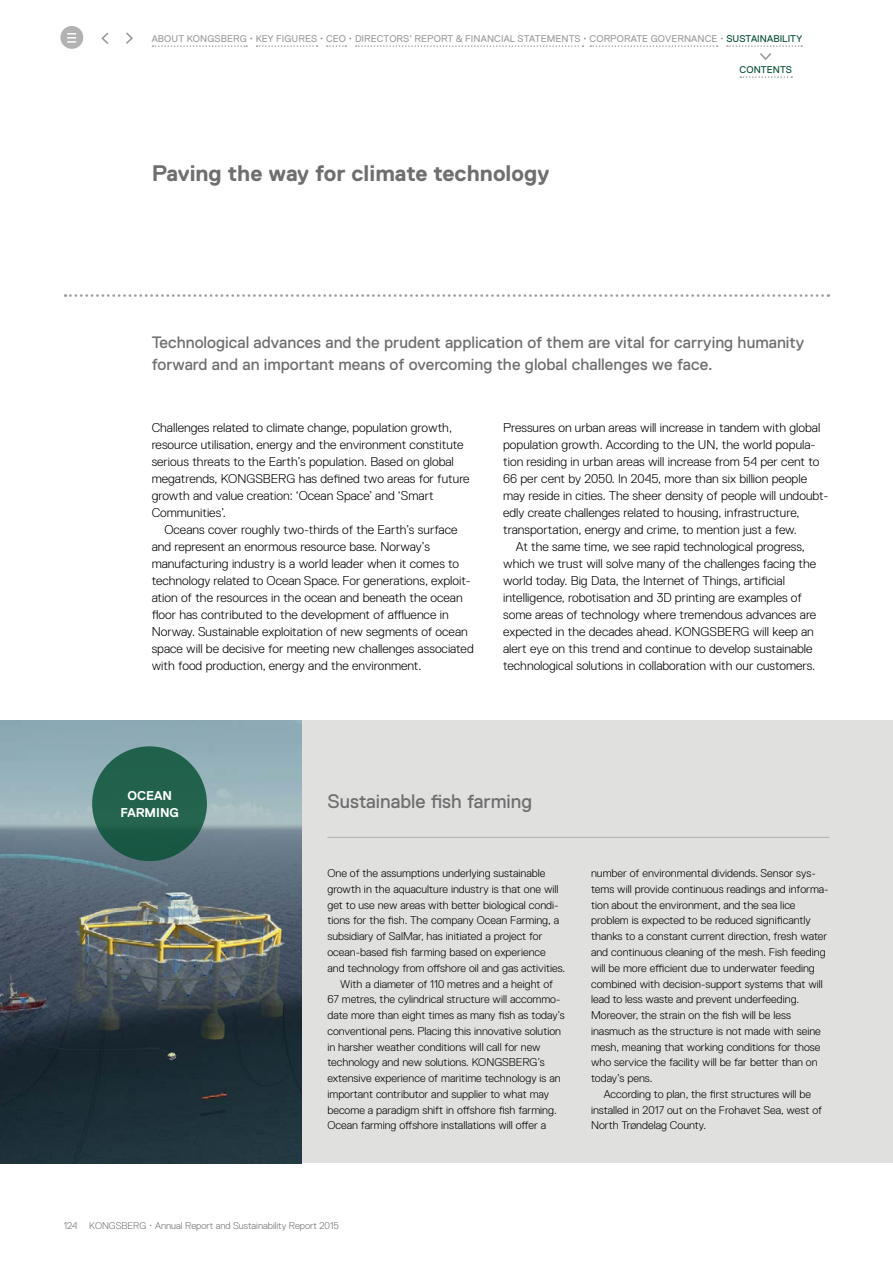
<style>
.page{position:relative;width:893px;height:1263px;background:#fff}
.page>*{position:absolute;margin:0;border:0;box-sizing:border-box;transform-origin:0 0}
.t1{font:700 22.5px "Replica Pro";color:#706f6f}
.t2{font:19.5px "Replica Pro";color:#706f6f}
.t3{font:16.5px/22.5px "Replica Pro";color:#706f6f}
.t4{font:300 12.75px/17px "Replica Pro";color:#000}
.t5{font:700 12.75px/17px "Replica Pro";color:#fff;text-align:center}
.t6{font:300 11.25px "Replica Pro";color:#000}
.t7{font:9.75px "Replica Pro";letter-spacing:.01em;color:#9d9d9c}
.t8{font:300 9.75px "Replica Pro";color:#706f6f}
.t9{font:9.75px "Replica Pro";letter-spacing:.01em;color:#044e31}
.s1{color:#044e31}
</style>
<div class="page">
<svg style="left:152px;top:45px;width:95px;height:2px"></svg>
<svg style="left:256px;top:45px;width:61px;height:2px"></svg>
<svg style="left:327px;top:45px;width:19px;height:2px"></svg>
<svg style="left:356px;top:45px;width:227px;height:2px"></svg>
<svg style="left:590px;top:45px;width:128px;height:2px"></svg>
<svg style="left:727px;top:45px;width:75px;height:15px"></svg>
<svg style="left:740px;top:76px;width:52px;height:2px"></svg>
<div style="left:0;top:721px;width:893px;height:442px;background:#e0e0df"></div>
<hr style="left:327px;top:837px;width:502px;height:1px;background:#b3b2b2">
<img style="left:0;top:721px;width:302px;height:442px">
<div style="left:92px;top:746px;width:115px;height:115px;background:#21624d;border-radius:50%"></div>
<svg style="left:65px;top:294px;width:764px;height:3px"></svg>
<svg style="left:101px;top:32px;width:8px;height:12px"></svg>
<svg style="left:126px;top:32px;width:7px;height:12px"></svg>
<div style="left:60px;top:26px;width:23px;height:23px;background:#b3b2b2;border-radius:50%"></div>
<svg style="left:67px;top:33px;width:9px;height:10px"></svg>
<p class="t7" style="left:152px;top:33px;width:652px">ABOUT KONGSBERG • KEY FIGURES • CEO • DIRECTORS’ REPORT &amp; FINANCIAL STATEMENTS • CORPORATE GOVERNANCE • <span class="s1">SUSTAINABILITY</span></p>
<p class="t9" style="left:739px;top:64px;width:54px">CONTENTS</p>
<h1 class="t1" style="left:152px;top:161px;width:399px">Paving the way for climate technology</h1>
<p class="t3" style="left:152px;top:331px;width:654px">Technological advances and the prudent application of them are vital for carrying humanity forward and an important means of overcoming the global challenges we face.</p>
<p class="t4" style="left:152px;top:419px;width:319px">Challenges related to climate change, population growth, resource utilisation, energy and the environment constitute serious threats to the Earth’s population. Based on global megatrends, KONGSBERG has defined two areas for future growth and value creation: ‘Ocean Space’ and ‘Smart Communities’.</p>
<p class="t4" style="left:152px;top:521px;width:324px;text-indent:13px">Oceans cover roughly two-thirds of the Earth’s surface and represent an enormous resource base. Norway’s manufacturing industry is a world leader when it comes to technology related to Ocean Space. For generations, exploit-- ation of the resources in the ocean and beneath the ocean floor has contributed to the development of affluence in Norway. Sustainable exploitation of new segments of ocean space will be decisive for meeting new challenges associated with food production, energy and the environment.</p>
<p class="t4" style="left:503px;top:419px;width:319px">Pressures on urban areas will increase in tandem with global</p>
<p class="t4" style="left:503px;top:436px;width:314px">population growth. According to the UN, the world popula-</p>
<p class="t4" style="left:503px;top:453px;width:318px">tion residing in urban areas will increase from 54 per cent to</p>
<p class="t4" style="left:503px;top:470px;width:305px">66 per cent by 2050. In 2045, more than six billion people</p>
<p class="t4" style="left:503px;top:487px;width:327px">may reside in cities. The sheer density of people will undoubt-</p>
<p class="t4" style="left:503px;top:504px;width:298px">edly create challenges related to housing, infrastructure,</p>
<p class="t4" style="left:503px;top:521px;width:295px">transportation, energy and crime, to mention just a few.</p>
<p class="t4" style="left:516px;top:538px;width:291px">At the same time, we see rapid technological progress,</p>
<p class="t4" style="left:503px;top:555px;width:315px">which we trust will solve many of the challenges facing the</p>
<p class="t4" style="left:503px;top:572px;width:283px">world today. Big Data, the Internet of Things, artificial</p>
<p class="t4" style="left:503px;top:589px;width:300px">intelligence, robotisation and 3D printing are examples of</p>
<p class="t4" style="left:503px;top:606px;width:315px">some areas of technology where tremendous advances are</p>
<p class="t4" style="left:503px;top:623px;width:312px">expected in the decades ahead. KONGSBERG will keep an</p>
<p class="t4" style="left:503px;top:640px;width:311px">alert eye on this trend and continue to develop sustainable</p>
<p class="t4" style="left:503px;top:657px;width:314px">technological solutions in collaboration with our customers.</p>
<p class="t5" style="left:120px;top:787px;width:60px">OCEAN<br>FARMING</p>
<h2 class="t2" style="left:327px;top:791px;width:206px">Sustainable fish farming</h2>
<p class="t6" style="left:327px;top:867px;width:220px">One of the assumptions underlying sustainable</p>
<p class="t6" style="left:327px;top:883px;width:233px">growth in the aquaculture industry is that one will</p>
<p class="t6" style="left:327px;top:898px;width:233px">get to use new areas with better biological condi-</p>
<p class="t6" style="left:327px;top:914px;width:233px">tions for the fish. The company Ocean Farming, a</p>
<p class="t6" style="left:327px;top:930px;width:217px">subsidiary of SalMar, has initiated a project for</p>
<p class="t6" style="left:327px;top:946px;width:220px">ocean-based fish farming based on experience</p>
<p class="t6" style="left:327px;top:961px;width:239px">and technology from offshore oil and gas activities.</p>
<p class="t6" style="left:340px;top:977px;width:214px">With a diameter of 110 metres and a height of</p>
<p class="t6" style="left:327px;top:993px;width:235px">67 metres, the cylindrical structure will accommo-</p>
<p class="t6" style="left:327px;top:1009px;width:239px">date more than eight times as many fish as today’s</p>
<p class="t6" style="left:327px;top:1024px;width:235px">conventional pens. Placing this innovative solution</p>
<p class="t6" style="left:327px;top:1040px;width:215px">in harsher weather conditions will call for new</p>
<p class="t6" style="left:327px;top:1056px;width:219px">technology and new solutions. KONGSBERG’s</p>
<p class="t6" style="left:327px;top:1072px;width:235px">extensive experience of maritime technology is an</p>
<p class="t6" style="left:327px;top:1087px;width:223px">important contributor and supplier to what may</p>
<p class="t6" style="left:327px;top:1103px;width:231px">become a paradigm shift in offshore fish farming.</p>
<p class="t6" style="left:327px;top:1119px;width:220px">Ocean farming offshore installations will offer a</p>
<p class="t6" style="left:591px;top:867px;width:226px">number of environmental dividends. Sensor sys-</p>
<p class="t6" style="left:591px;top:883px;width:239px">tems will provide continuous readings and informa-</p>
<p class="t6" style="left:591px;top:898px;width:206px">tion about the environment, and the sea lice</p>
<p class="t6" style="left:591px;top:914px;width:221px">problem is expected to be reduced significantly</p>
<p class="t6" style="left:591px;top:930px;width:238px">thanks to a constant current direction, fresh water</p>
<p class="t6" style="left:591px;top:946px;width:236px">and continuous cleaning of the mesh. Fish feeding</p>
<p class="t6" style="left:591px;top:961px;width:225px">will be more efficient due to underwater feeding</p>
<p class="t6" style="left:591px;top:977px;width:233px">combined with decision-support systems that will</p>
<p class="t6" style="left:591px;top:993px;width:210px">lead to less waste and prevent underfeeding.</p>
<p class="t6" style="left:591px;top:1009px;width:201px">Moreover, the strain on the fish will be less</p>
<p class="t6" style="left:591px;top:1024px;width:231px">inasmuch as the structure is not made with seine</p>
<p class="t6" style="left:591px;top:1040px;width:231px">mesh, meaning that working conditions for those</p>
<p class="t6" style="left:591px;top:1056px;width:228px">who service the facility will be far better than on</p>
<p class="t6" style="left:591px;top:1072px;width:63px">today’s pens.</p>
<p class="t6" style="left:604px;top:1087px;width:209px">According to plan, the first structures will be</p>
<p class="t6" style="left:591px;top:1103px;width:233px">installed in 2017 out on the Frohavet Sea, west of</p>
<p class="t6" style="left:591px;top:1119px;width:116px">North Trøndelag County.</p>
<p class="t8" style="left:64px;top:1220px;width:277px">124 KONGSBERG • Annual Report and Sustainability Report 2015</p>
</div>
